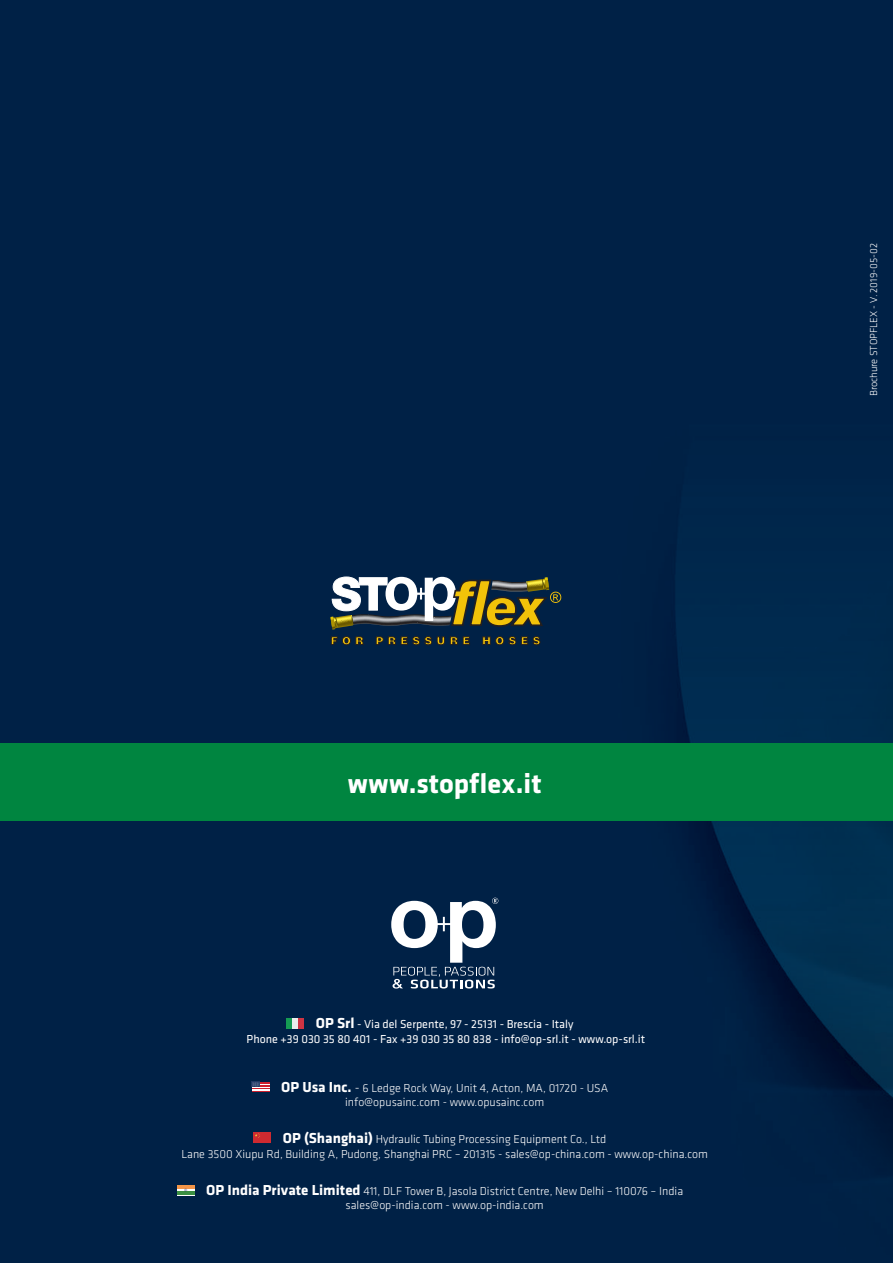
<style>
.page{position:relative;width:893px;height:1263px;background:#fff}
.page>*{position:absolute;margin:0;border:0;box-sizing:border-box;transform-origin:0 0}
.t1{font:700 28.5px "Klavika";color:#fff}
.t2{font:300 12px/14.4px "Klavika";color:#fff;text-align:center}
.t3{font:12px/14.4px "Klavika";color:#fff;text-align:center}
.t4{font:300 10.5px "Klavika";color:#fff}
.s1{font-weight:700;font-size:15px}
.s2{font-size:13.5px}
</style>
<div class="page">
<img style="left:0;top:0;width:893px;height:1263px">
<img style="left:0;top:600px;width:10px;height:144px">
<div style="left:0;top:0;width:28px;height:588px;background:#002146"></div>
<svg style="left:391px;top:898px;width:107px;height:90px"></svg>
<svg style="left:331px;top:636px;width:33px;height:9px"></svg>
<svg style="left:376px;top:636px;width:94px;height:9px"></svg>
<svg style="left:482px;top:636px;width:58px;height:9px"></svg>
<svg style="left:330px;top:577px;width:231px;height:52px"></svg>
<div style="left:0;top:744px;width:893px;height:77px;background:#008540"></div>
<svg style="left:252px;top:1081px;width:17px;height:11px"></svg>
<svg style="left:177px;top:1188px;width:17px;height:4px"></svg>
<hr style="left:177px;top:1185px;width:17px;height:3px;background:#f39548">
<hr style="left:177px;top:1192px;width:17px;height:3px;background:#3b8f42">
<div style="left:254px;top:1133px;width:17px;height:10px;background:#cf2a30"></div>
<svg style="left:255px;top:1133px;width:5px;height:5px"></svg>
<div style="left:286px;top:1018px;width:6px;height:10px;background:#159b53"></div>
<div style="left:292px;top:1018px;width:6px;height:10px;background:#ebeeec"></div>
<div style="left:298px;top:1018px;width:6px;height:10px;background:#cf3443"></div>
<h1 class="t1" style="left:348px;top:763px;width:195px">www.stopflex.it</h1>
<p class="t3" style="left:247px;top:1016px;width:400px"><span class="s1">OP Srl</span> - Via del Serpente, 97 - 25131 - Brescia - Italy<br>Phone +39 030 35 80 401 - Fax +39 030 35 80 838 - info@op-srl.it - www.op-srl.it</p>
<p class="t2" style="left:281px;top:1080px;width:328px"><span class="s1">OP Usa Inc.</span> <span class="s2">-</span> 6 Ledge Rock Way, Unit 4, Acton, MA, 01720 - USA info@opusainc.com - www.opusainc.com</p>
<p class="t2" style="left:181px;top:1132px;width:528px"><span class="s1">OP (Shanghai)</span> Hydraulic Tubing Processing Equipment Co., Ltd<br>Lane 3500 Xiupu Rd, Building A, Pudong, Shanghai PRC – 201315 - sales@op-china.com - www.op-china.com</p>
<p class="t2" style="left:206px;top:1183px;width:478px"><span class="s1">OP India Private Limited</span> 411, DLF Tower B, Jasola District Centre, New Delhi – 110076 – India sales@op-india.com - www.op-india.com</p>
<p class="t4" style="left:867px;top:396px;width:155px;rotate:-90deg">Brochure STOPFLEX - V. 2019-05-02</p>
</div>
